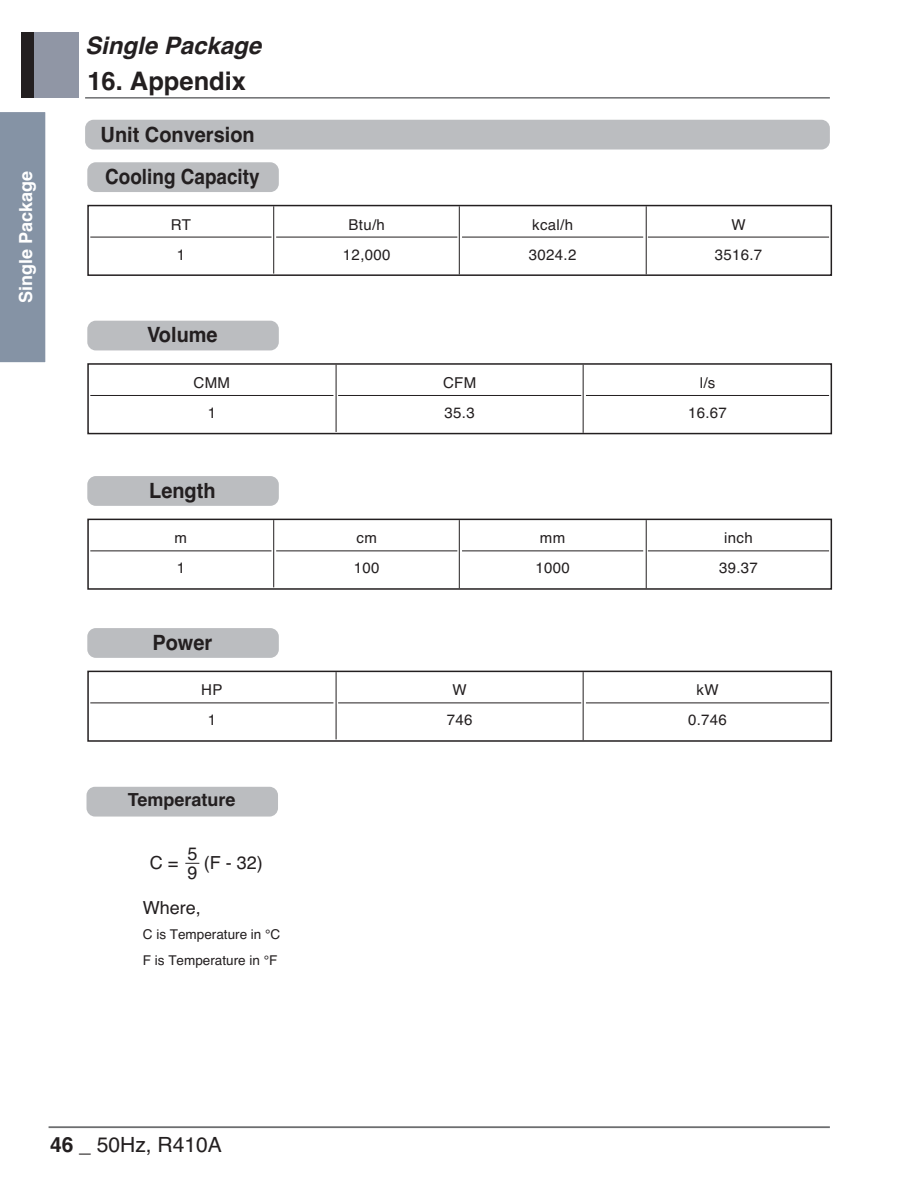
<style>
.page{position:relative;width:915px;height:1191px;background:#fff}
.page>*{position:absolute;margin:0;border:0;box-sizing:border-box;transform-origin:0 0}
.t1{font:700 25.5px "Helvetica";color:#231f20}
.t2{font:italic 700 24px "Helvetica";color:#231f20}
.t3{font:700 21px/42.5px "Helvetica";color:#231f20;scale:.95 1}
.t4{font:21px "Helvetica";color:#231f20}
.t5{font:18px/19.5px "Helvetica";color:#231f20}
.t6{font:700 18px "Helvetica";color:#fff}
.t7{font:700 18px "Helvetica";color:#231f20}
.t8{font:15px/30px "Helvetica";letter-spacing:.02em;color:#231f20;text-align:center}
.t9{font:13.5px/25.5px "Helvetica";color:#231f20}
.s1{font-weight:700}
</style>
<div class="page">
<div style="left:21px;top:32px;width:22px;height:66px;background:#231f20"></div>
<div style="left:34px;top:32px;width:45px;height:66px;background:#9096a5"></div>
<hr style="left:85px;top:97px;width:744px;height:2px;background:#6d6e70">
<hr style="left:49px;top:1126px;width:780px;height:2px;background:#6d6e70">
<div style="left:0;top:112px;width:46px;height:251px;background:#8593a5"></div>
<div style="left:85px;top:120px;width:744px;height:29px;background:#bbbdc0;border-radius:9px"></div>
<div style="left:87px;top:162px;width:192px;height:30px;background:#bbbdc0;border-radius:9px"></div>
<div style="left:87px;top:205px;width:744px;height:71px;border:2px solid #231f20"></div>
<hr style="left:90px;top:237px;width:181px;height:1px;background:#231f20">
<hr style="left:276px;top:237px;width:181px;height:1px;background:#231f20">
<hr style="left:462px;top:237px;width:181px;height:1px;background:#231f20">
<hr style="left:647px;top:237px;width:181px;height:1px;background:#231f20">
<hr style="left:273px;top:206px;width:1px;height:67px;background:#231f20">
<hr style="left:459px;top:206px;width:1px;height:68px;background:#231f20">
<hr style="left:645px;top:206px;width:1px;height:68px;background:#231f20">
<div style="left:87px;top:321px;width:192px;height:29px;background:#bbbdc0;border-radius:9px"></div>
<div style="left:87px;top:363px;width:744px;height:71px;border:2px solid #231f20"></div>
<hr style="left:90px;top:395px;width:243px;height:1px;background:#231f20">
<hr style="left:338px;top:395px;width:243px;height:1px;background:#231f20">
<hr style="left:585px;top:395px;width:243px;height:1px;background:#231f20">
<hr style="left:336px;top:365px;width:1px;height:67px;background:#231f20">
<hr style="left:582px;top:365px;width:1px;height:68px;background:#231f20">
<div style="left:87px;top:628px;width:192px;height:30px;background:#bbbdc0;border-radius:9px"></div>
<div style="left:87px;top:670px;width:744px;height:71px;border:2px solid #231f20"></div>
<hr style="left:90px;top:702px;width:243px;height:1px;background:#231f20">
<hr style="left:338px;top:702px;width:243px;height:1px;background:#231f20">
<hr style="left:585px;top:702px;width:243px;height:1px;background:#231f20">
<hr style="left:336px;top:672px;width:1px;height:67px;background:#231f20">
<hr style="left:582px;top:672px;width:1px;height:68px;background:#231f20">
<div style="left:86px;top:786px;width:192px;height:30px;background:#bbbdc0;border-radius:9px"></div>
<div style="left:87px;top:476px;width:192px;height:30px;background:#bbbdc0;border-radius:9px"></div>
<div style="left:87px;top:518px;width:744px;height:72px;border:2px solid #231f20"></div>
<hr style="left:90px;top:550px;width:181px;height:1px;background:#231f20">
<hr style="left:276px;top:550px;width:181px;height:1px;background:#231f20">
<hr style="left:462px;top:550px;width:181px;height:1px;background:#231f20">
<hr style="left:647px;top:550px;width:181px;height:1px;background:#231f20">
<hr style="left:273px;top:520px;width:1px;height:67px;background:#231f20">
<hr style="left:459px;top:520px;width:1px;height:68px;background:#231f20">
<hr style="left:645px;top:520px;width:1px;height:68px;background:#231f20">
<svg style="left:185px;top:863px;width:14px;height:1px"></svg>
<p class="t6" style="left:19px;top:303px;width:134px;rotate:-90deg">Single Package</p>
<h2 class="t2" style="left:85px;top:37px;width:178px">Single Package</h2>
<h1 class="t1" style="left:87px;top:72px;width:160px">16. Appendix</h1>
<h3 class="t3" style="left:101px;top:115px;width:169px">Unit Conversion<br>Cooling Capacity</h3>
<p class="t8" style="left:171px;top:211px;width:22px">RT<br>1</p>
<p class="t8" style="left:343px;top:211px;width:49px">Btu/h<br>12,000</p>
<p class="t8" style="left:528px;top:211px;width:49px;text-align:left">kcal/h<br>3024.2</p>
<p class="t8" style="left:714px;top:211px;width:49px">W<br>3516.7</p>
<h3 class="t3" style="left:147px;top:316px;width:76px">Volume</h3>
<p class="t8" style="left:193px;top:369px;width:38px">CMM<br>1</p>
<p class="t8" style="left:443px;top:369px;width:35px;text-align:left">CFM<br>35.3</p>
<p class="t8" style="left:687px;top:369px;width:40px">l/s<br>16.67</p>
<h3 class="t3" style="left:149px;top:471px;width:71px">Length</h3>
<p class="t8" style="left:174px;top:524px;width:14px;text-align:left">m<br>1</p>
<p class="t8" style="left:354px;top:524px;width:27px;text-align:left">cm<br>100</p>
<p class="t8" style="left:535px;top:524px;width:36px">mm<br>1000</p>
<p class="t8" style="left:718px;top:524px;width:40px">inch<br>39.37</p>
<h3 class="t3" style="left:152px;top:623px;width:65px">Power</h3>
<p class="t8" style="left:201px;top:676px;width:23px">HP<br>1</p>
<p class="t8" style="left:446px;top:676px;width:27px">W<br>746</p>
<p class="t8" style="left:687px;top:676px;width:40px">kW<br>0.746</p>
<p class="t7" style="left:128px;top:793px;width:109px">Temperature</p>
<p class="t5" style="left:187px;top:845px;width:12px">5<br>9</p>
<p class="t5" style="left:150px;top:854px;width:30px">C =</p>
<p class="t5" style="left:204px;top:854px;width:61px">(F - 32)</p>
<p class="t5" style="left:143px;top:899px;width:59px">Where,</p>
<p class="t9" style="left:143px;top:922px;width:139px">C is Temperature in °C<br>F is Temperature in °F</p>
<h3 class="t4" style="left:50px;top:1136px;width:173px"><span class="s1">46</span> _ 50Hz, R410A</h3>
</div>
